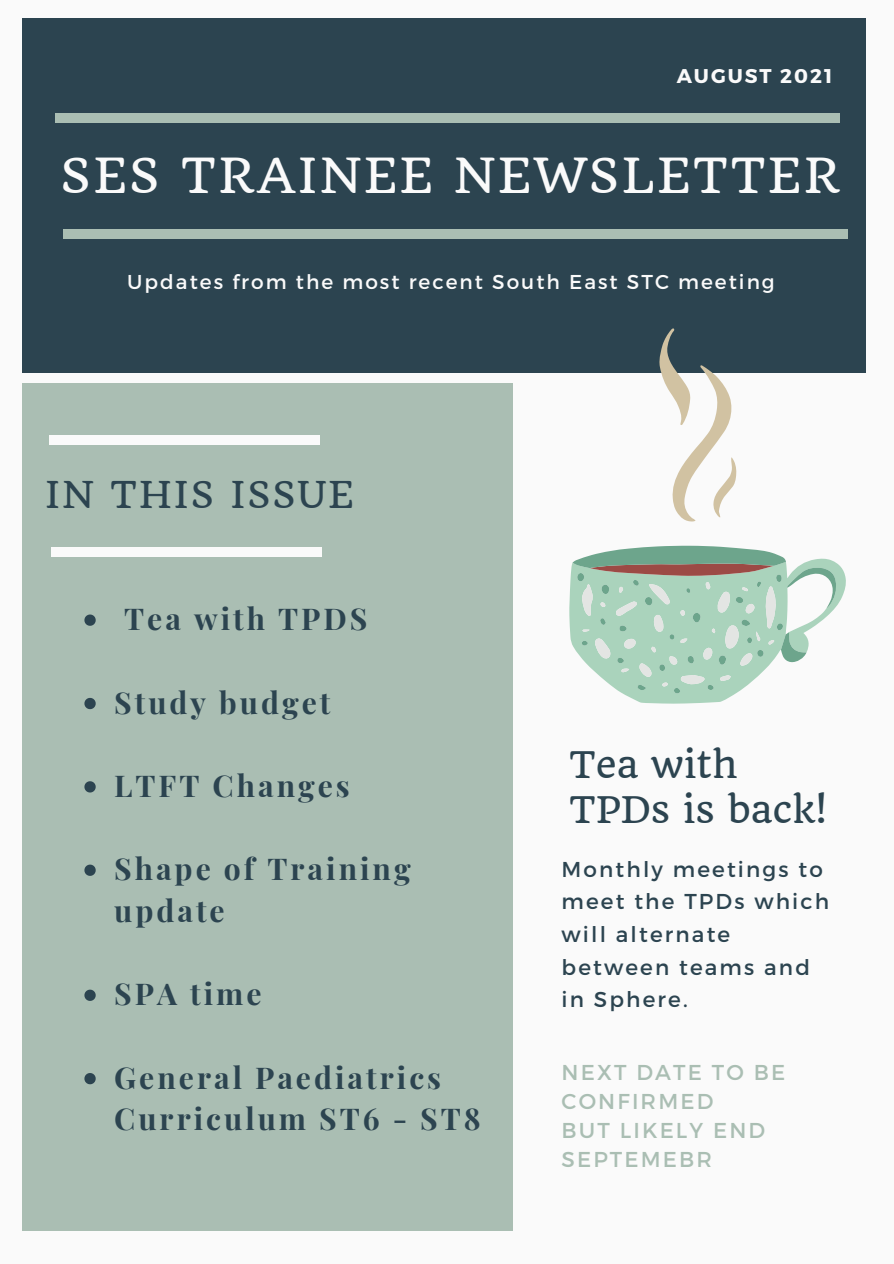
<style>
.page{position:relative;width:894px;height:1264px;background:#fff}
.page>*{position:absolute;margin:0;border:0;box-sizing:border-box;transform-origin:0 0}
.t1{font:47.25px "Quando";letter-spacing:.05em;color:#fafafa}
.t2{font:36.15px "Quando";letter-spacing:.05em;color:#2c4450}
.t3{font:35.7px/45px "Quando";color:#2c4450}
.t4{font:700 30px/41.7px "Playfair Display";letter-spacing:.1em;color:#2c4450}
.t5{font:21.45px/32.7px "Montserrat";letter-spacing:.1em;color:#2c4450}
.t6{font:21.45px/29.2px "Montserrat";letter-spacing:.1em;color:#aabeb3}
.t7{font:20.1px "Montserrat";letter-spacing:.1em;color:#fafafa}
.t8{font:700 19.8px "Montserrat";letter-spacing:.1em;color:#fafafa}
</style>
<div class="page">
<div style="left:0;top:0;width:893px;height:1263px;background:#fafafa"></div>
<div style="left:23px;top:383px;width:489px;height:847px;background:#aabeb3"></div>
<svg style="left:84px;top:614px;width:12px;height:11px"></svg>
<svg style="left:84px;top:698px;width:12px;height:11px"></svg>
<svg style="left:84px;top:781px;width:12px;height:11px"></svg>
<svg style="left:84px;top:864px;width:12px;height:11px"></svg>
<svg style="left:84px;top:989px;width:12px;height:11px"></svg>
<svg style="left:84px;top:1073px;width:12px;height:11px"></svg>
<div style="left:49px;top:435px;width:270px;height:9px;background:#fafafa"></div>
<div style="left:51px;top:547px;width:270px;height:9px;background:#fafafa"></div>
<div style="left:23px;top:19px;width:842px;height:353px;background:#2c4450"></div>
<svg style="left:658px;top:328px;width:78px;height:194px"></svg>
<svg style="left:569px;top:545px;width:276px;height:158px"></svg>
<div style="left:55px;top:113px;width:784px;height:9px;background:#aabeb3"></div>
<div style="left:63px;top:230px;width:784px;height:9px;background:#aabeb3"></div>
<p class="t8" style="left:676px;top:63px;width:157px">AUGUST 2021</p>
<p class="t1" style="left:60px;top:146px;width:780px">SES TRAINEE NEWSLETTER</p>
<p class="t7" style="left:127px;top:268px;width:648px">Updates from the most recent South East STC meeting</p>
<p class="t2" style="left:45px;top:472px;width:310px">IN THIS ISSUE</p>
<p class="t4" style="left:124px;top:597px;width:245px">Tea with TPDS</p>
<p class="t4" style="left:114px;top:680px;width:218px">Study budget</p>
<p class="t4" style="left:114px;top:763px;width:237px">LTFT Changes</p>
<p class="t4" style="left:114px;top:847px;width:298px">Shape of Training update</p>
<p class="t4" style="left:114px;top:972px;width:149px">SPA time</p>
<p class="t4" style="left:114px;top:1055px;width:368px">General Paediatrics<br>Curriculum ST6 - ST8</p>
<p class="t3" style="left:569px;top:742px;width:259px">Tea with<br>TPDs is back!</p>
<p class="t5" style="left:561px;top:851px;width:269px">Monthly meetings to meet the TPDs which will alternate between teams and in Sphere.</p>
<p class="t6" style="left:561px;top:1056px;width:225px">NEXT DATE TO BE<br>CONFIRMED</p>
<p class="t6" style="left:561px;top:1114px;width:205px">BUT LIKELY END<br>SEPTEMEBR</p>
</div>
